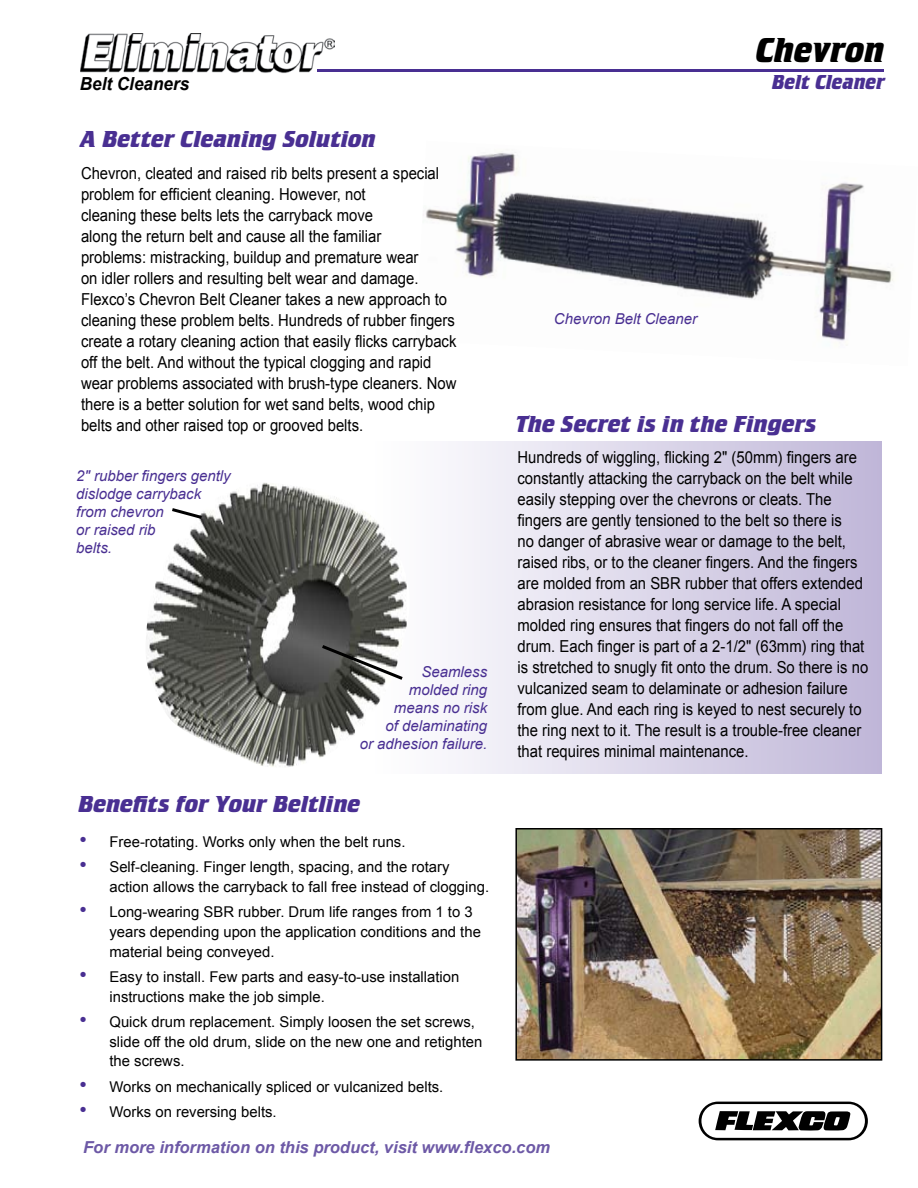
<style>
.page{position:relative;width:918px;height:1188px;background:#fff}
.page>*{position:absolute;margin:0;border:0;box-sizing:border-box;transform-origin:0 0}
.t1{font:36px "Crillee Bold Italic Plain";color:#000;scale:.95 1}
.t2{font:24px "Crillee Bold Italic Plain";color:#492f92}
.t3{font:21px "Crillee Bold Italic Plain";color:#492f92;scale:.95 1}
.t4{font:italic 700 18px "Arial";color:#000;scale:.95 1}
.t5{font:16.5px/21px "Arial";color:#000;scale:.9 1}
.t6{font:italic 700 16.5px "Arial";color:#6d59a6}
.t7{font:italic 15px/18px "Arial";color:#492f92}
.t8{font:14.85px/19.8px "Arial";color:#000}
.s1{font-size:21px;color:#492f92}
</style>
<div class="page">
<div style="left:374px;top:441px;width:508px;height:333px;background:linear-gradient(to right,#fff,#bfb6d8)"></div>
<img style="left:423px;top:151px;width:471px;height:190px">
<svg style="left:699px;top:1102px;width:169px;height:38px"></svg>
<img style="left:80px;top:33px;width:255px;height:40px">
<hr style="left:317px;top:69px;width:567px;height:3px;background:#492f92">
<img style="left:518px;top:831px;width:361px;height:227px">
<div style="left:515px;top:828px;width:367px;height:233px;border:2px solid #000"></div>
<img style="left:146px;top:481px;width:266px;height:287px">
<svg style="left:169px;top:506px;width:36px;height:15px"></svg>
<svg style="left:319px;top:643px;width:87px;height:39px"></svg>
<h1 class="t1" style="left:755px;top:29px;width:137px">Chevron</h1>
<p class="t4" style="left:80px;top:72px;width:117px">Belt Cleaners</p>
<p class="t3" style="left:772px;top:70px;width:120px">Belt Cleaner</p>
<h2 class="t2" style="left:80px;top:125px;width:297px">A Better Cleaning Solution</h2>
<p class="t5" style="left:81px;top:162px;width:419px">Chevron, cleated and raised rib belts present a special problem for efficient cleaning. However, not<br>cleaning these belts lets the carryback move<br>along the return belt and cause all the familiar<br>problems: mistracking, buildup and premature wear<br>on idler rollers and resulting belt wear and damage.<br>Flexco’s Chevron Belt Cleaner takes a new approach to cleaning these problem belts. Hundreds of rubber fingers create a rotary cleaning action that easily flicks carryback off the belt. And without the typical clogging and rapid wear problems associated with brush-type cleaners. Now there is a better solution for wet sand belts, wood chip belts and other raised top or grooved belts.</p>
<p class="t7" style="left:76px;top:467px;width:156px">2" rubber fingers gently dislodge carryback from chevron<br>or raised rib<br>belts.</p>
<p class="t7" style="left:360px;top:663px;width:129px;text-align:right">Seamless<br>molded ring<br>means no risk<br>of delaminating<br>or adhesion failure.</p>
<h2 class="t2" style="left:78px;top:790px;width:284px">Benefits for Your Beltline</h2>
<p class="t8" style="left:80px;top:832px;width:328px"><span class="s1">•</span> Free-rotating. Works only when the belt runs.</p>
<p class="t8" style="left:110px;top:857px;width:381px;text-indent:-30px"><span class="s1">•</span> Self-cleaning. Finger length, spacing, and the rotary action allows the carryback to fall free instead of clogging.</p>
<p class="t8" style="left:110px;top:902px;width:373px;text-indent:-30px"><span class="s1">•</span> Long-wearing SBR rubber. Drum life ranges from 1 to 3 years depending upon the application conditions and the material being conveyed.</p>
<p class="t8" style="left:110px;top:967px;width:351px;text-indent:-30px"><span class="s1">•</span> Easy to install. Few parts and easy-to-use installation instructions make the job simple.</p>
<p class="t8" style="left:110px;top:1012px;width:374px;text-indent:-30px"><span class="s1">•</span> Quick drum replacement. Simply loosen the set screws, slide off the old drum, slide on the new one and retighten the screws.</p>
<p class="t8" style="left:80px;top:1077px;width:365px"><span class="s1">•</span> Works on mechanically spliced or vulcanized belts.</p>
<p class="t8" style="left:80px;top:1102px;width:199px"><span class="s1">•</span> Works on reversing belts.</p>
<p class="t7" style="left:554px;top:310px;width:145px">Chevron Belt Cleaner</p>
<h2 class="t2" style="left:516px;top:409px;width:303px">The Secret is in the Fingers</h2>
<p class="t5" style="left:518px;top:446px;width:391px">Hundreds of wiggling, flicking 2" (50mm) fingers are constantly attacking the carryback on the belt while easily stepping over the chevrons or cleats. The fingers are gently tensioned to the belt so there is<br>no danger of abrasive wear or damage to the belt, raised ribs, or to the cleaner fingers. And the fingers are molded from an SBR rubber that offers extended abrasion resistance for long service life. A special molded ring ensures that fingers do not fall off the drum. Each finger is part of a 2-1/2" (63mm) ring that is stretched to snugly fit onto the drum. So there is no vulcanized seam to delaminate or adhesion failure from glue. And each ring is keyed to nest securely to the ring next to it. The result is a trouble-free cleaner that requires minimal maintenance.</p>
<p class="t6" style="left:83px;top:1137px;width:468px">For more information on this product, visit www.flexco.com</p>
</div>
